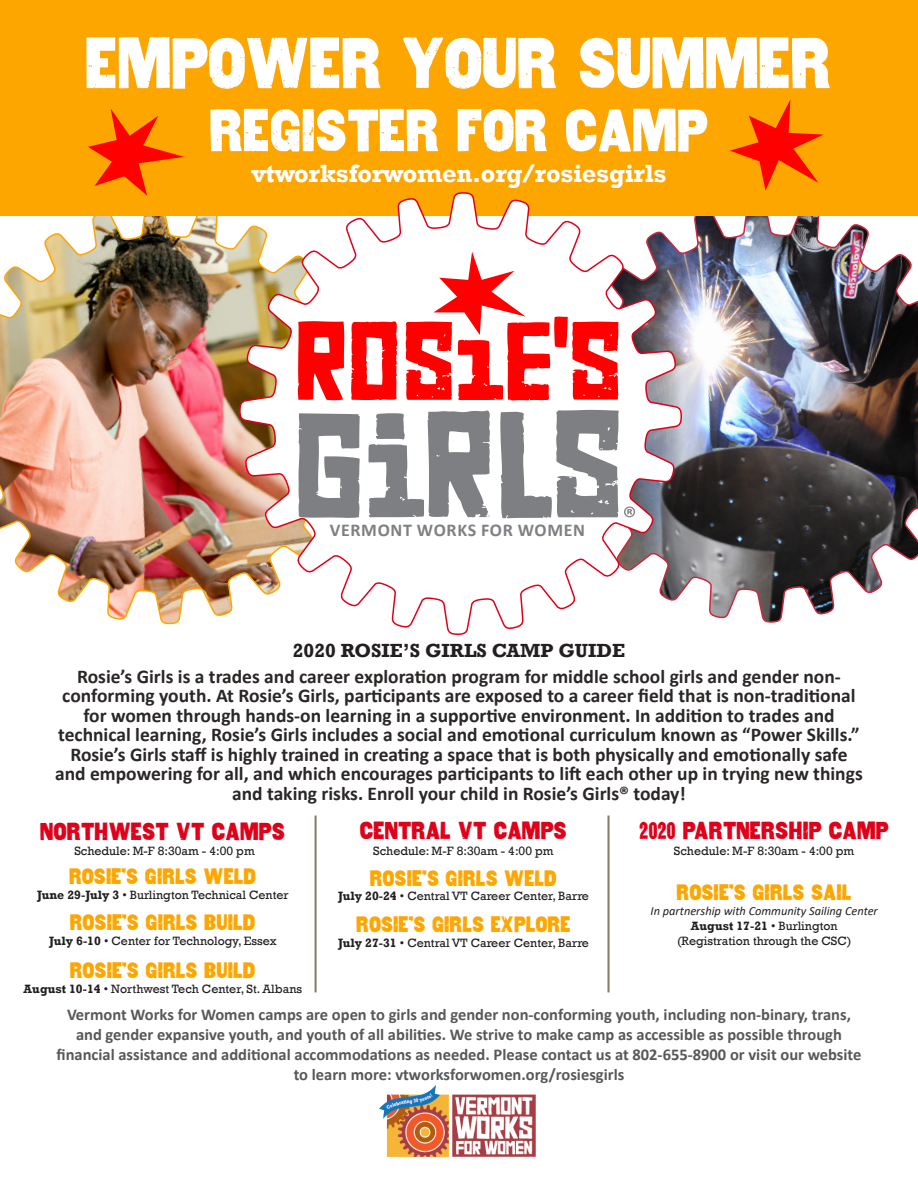
<style>
.page{position:relative;width:918px;height:1188px;background:#fff}
.page>*{position:absolute;margin:0;border:0;box-sizing:border-box;transform-origin:0 0}
.t1{font:63px "Goshen";color:#fff}
.t2{font:52.5px "Goshen";color:#fff}
.t3{font:700 25.5px "Rockwell";letter-spacing:-.01em;color:#fff}
.t4{font:21.6px "Goshen";letter-spacing:.015em;color:#df0019}
.t5{font:19.65px "Goshen";letter-spacing:.015em;color:#fea600}
.t6{font:700 19.5px/19.5px "Calibri";color:#2a2726;text-align:center}
.t7{font:700 19.5px "Rockwell";color:#231f20}
.t8{font:700 18px "Calibri";letter-spacing:.04em;color:#7d7f82}
.t9{font:700 16.5px/19.8px "Calibri";color:#57585a;text-align:center}
.t10{font:12.45px "Rockwell";color:#231f20}
.t11{font:italic 12.45px/14.9px "Calibri";color:#231f20;text-align:center}
.s1{font-weight:700}
.s2{font-family:"Rockwell";font-weight:700;font-style:normal}
.s3{font-family:"Rockwell";font-style:normal}
</style>
<div class="page">
<img style="left:0;top:216px;width:238px;height:409px">
<img style="left:683px;top:216px;width:235px;height:407px">
<div style="left:0;top:0;width:918px;height:216px;background:#fea600"></div>
<svg style="left:730px;top:100px;width:94px;height:91px"></svg>
<svg style="left:88px;top:109px;width:96px;height:87px"></svg>
<img style="left:379px;top:1085px;width:157px;height:71px">
<img style="left:238px;top:192px;width:445px;height:443px">
<svg style="left:298px;top:413px;width:62px;height:105px"></svg>
<svg style="left:351px;top:321px;width:46px;height:79px"></svg>
<svg style="left:298px;top:321px;width:46px;height:79px"></svg>
<svg style="left:369px;top:410px;width:121px;height:107px"></svg>
<svg style="left:500px;top:410px;width:135px;height:109px"></svg>
<svg style="left:405px;top:252px;width:214px;height:149px"></svg>
<hr style="left:315px;top:816px;width:2px;height:176px;background:#8a7a67">
<hr style="left:607px;top:816px;width:3px;height:176px;background:#8a7a67">
<p class="t1" style="left:86px;top:28px;width:747px">EMPOWER YOUR SUMMER</p>
<p class="t2" style="left:210px;top:101px;width:500px">REGISTER FOR CAMP</p>
<p class="t3" style="left:251px;top:158px;width:416px">vtworksforwomen.org/rosiesgirls</p>
<p class="t8" style="left:330px;top:518px;width:257px">VERMONT WORKS FOR WOMEN</p>
<p class="t7" style="left:293px;top:639px;width:334px">2020 ROSIE’S GIRLS CAMP GUIDE</p>
<p class="t6" style="left:55px;top:666px;width:809px">Rosie’s Girls is a trades and career exploration program for middle school girls and gender non&shy;conforming youth. At Rosie’s Girls, participants are exposed to a career field that is non-traditional for women through hands-on learning in a supportive environment. In addition to trades and technical learning, Rosie’s Girls includes a social and emotional curriculum known as “Power Skills.” Rosie’s Girls staff is highly trained in creating a space that is both physically and emotionally safe and empowering for all, and which encourages participants to lift each other up in trying new things and taking risks. Enroll your child in Rosie’s Girls® today!</p>
<p class="t4" style="left:41px;top:819px;width:246px">NORTHWEST VT CAMPS</p>
<p class="t10" style="left:74px;top:844px;width:182px">Schedule: M-F 8:30am - 4:00 pm</p>
<p class="t5" style="left:69px;top:865px;width:189px">ROSIE’S GIRLS WELD</p>
<p class="t10" style="left:37px;top:887px;width:253px"><span class="s1">June 29-July 3</span> • Burlington Technical Center</p>
<p class="t5" style="left:70px;top:911px;width:187px">ROSIE’S GIRLS BUILD</p>
<p class="t10" style="left:49px;top:934px;width:229px"><span class="s1">July 6-10</span> • Center for Technology, Essex</p>
<p class="t5" style="left:70px;top:959px;width:187px">ROSIE’S GIRLS BUILD</p>
<p class="t10" style="left:24px;top:982px;width:280px"><span class="s1">August 10-14</span> • Northwest Tech Center, St. Albans</p>
<p class="t4" style="left:360px;top:819px;width:208px">CENTRAL VT CAMPS</p>
<p class="t10" style="left:373px;top:844px;width:182px">Schedule: M-F 8:30am - 4:00 pm</p>
<p class="t5" style="left:370px;top:867px;width:189px">ROSIE’S GIRLS WELD</p>
<p class="t10" style="left:338px;top:889px;width:252px"><span class="s1">July 20-24</span> • Central VT Career Center, Barre</p>
<p class="t5" style="left:357px;top:913px;width:216px">ROSIE’S GIRLS EXPLORE</p>
<p class="t10" style="left:338px;top:935px;width:252px"><span class="s1">July 27-31</span> • Central VT Career Center, Barre</p>
<p class="t4" style="left:640px;top:819px;width:251px">2020 PARTNERSHIP CAMP</p>
<p class="t10" style="left:674px;top:844px;width:182px">Schedule: M-F 8:30am - 4:00 pm</p>
<p class="t5" style="left:677px;top:882px;width:176px">ROSIE’S GIRLS SAIL</p>
<p class="t11" style="left:651px;top:903px;width:229px">In partnership with Community Sailing Center<br><span class="s2">August 17-21</span> <span class="s3">• Burlington<br>(Registration through the CSC)</span></p>
<p class="t9" style="left:57px;top:1005px;width:806px">Vermont Works for Women camps are open to girls and gender non-conforming youth, including non-binary, trans, and gender expansive youth, and youth of all abilities. We strive to make camp as accessible as possible through financial assistance and additional accommodations as needed. Please contact us at 802-655-8900 or visit our website to learn more: vtworksforwomen.org/rosiesgirls</p>
</div>
